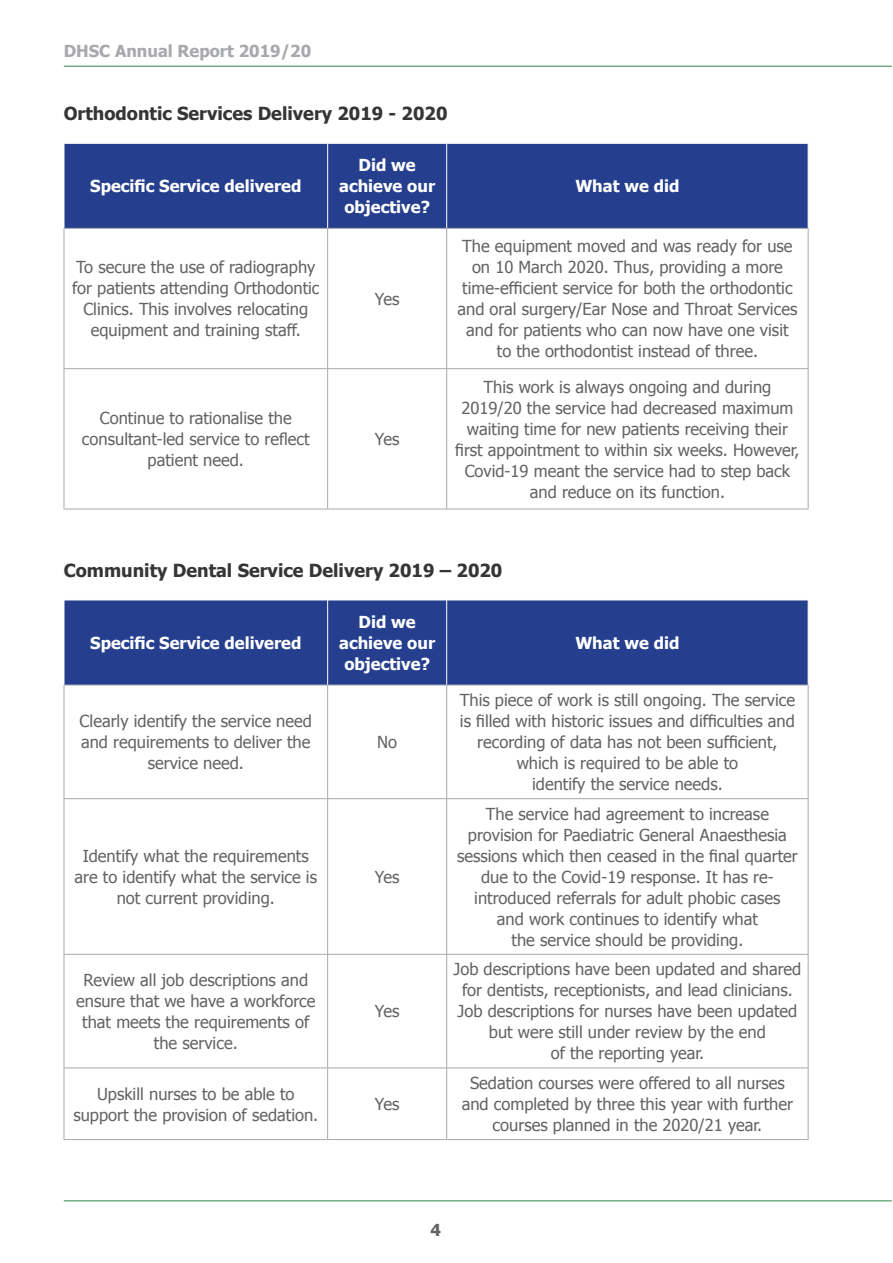
<style>
.page{position:relative;width:893px;height:1263px;background:#fff}
.page>*{position:absolute;margin:0;border:0;box-sizing:border-box;transform-origin:0 0}
.Black_Highlights{font:700 18px "Tahoma";color:#363536}
.Body_Text{font:16.5px/21px "Tahoma";color:#636366;text-align:center}
.Body_Text-2{font:700 16.5px/21px "Tahoma";color:#fff;text-align:center}
.t1{font:700 16.5px "Tahoma";color:#a8a9ad}
.t2{font:700 16.5px "Tahoma";color:#636366}
</style>
<div class="page">
<hr style="left:64px;top:66px;width:828px;height:1px;background:#3f8b55">
<hr style="left:64px;top:1200px;width:828px;height:1px;background:#3f8b55">
<div style="left:65px;top:144px;width:743px;height:84px;background:#253f8e"></div>
<hr style="left:327px;top:143px;width:1px;height:85px;background:#fff">
<hr style="left:446px;top:143px;width:1px;height:85px;background:#fff">
<hr style="left:64px;top:228px;width:264px;height:1px;background:#a8a9ad">
<hr style="left:64px;top:229px;width:1px;height:139px;background:#a8a9ad">
<hr style="left:328px;top:228px;width:119px;height:1px;background:#a8a9ad">
<hr style="left:327px;top:229px;width:1px;height:139px;background:#a8a9ad">
<hr style="left:447px;top:228px;width:361px;height:1px;background:#a8a9ad">
<hr style="left:446px;top:229px;width:1px;height:139px;background:#a8a9ad">
<hr style="left:808px;top:229px;width:1px;height:139px;background:#a8a9ad">
<hr style="left:64px;top:368px;width:264px;height:1px;background:#a8a9ad">
<hr style="left:64px;top:369px;width:1px;height:140px;background:#a8a9ad">
<hr style="left:328px;top:368px;width:119px;height:1px;background:#a8a9ad">
<hr style="left:327px;top:369px;width:1px;height:140px;background:#a8a9ad">
<hr style="left:447px;top:368px;width:361px;height:1px;background:#a8a9ad">
<hr style="left:446px;top:369px;width:1px;height:140px;background:#a8a9ad">
<hr style="left:808px;top:369px;width:1px;height:140px;background:#a8a9ad">
<hr style="left:64px;top:509px;width:264px;height:1px;background:#a8a9ad">
<hr style="left:328px;top:509px;width:119px;height:1px;background:#a8a9ad">
<hr style="left:447px;top:509px;width:361px;height:1px;background:#a8a9ad">
<div style="left:65px;top:601px;width:743px;height:84px;background:#253f8e"></div>
<hr style="left:327px;top:600px;width:1px;height:85px;background:#fff">
<hr style="left:446px;top:600px;width:1px;height:85px;background:#fff">
<hr style="left:64px;top:685px;width:264px;height:1px;background:#a8a9ad">
<hr style="left:64px;top:685px;width:1px;height:113px;background:#a8a9ad">
<hr style="left:328px;top:685px;width:119px;height:1px;background:#a8a9ad">
<hr style="left:327px;top:685px;width:1px;height:113px;background:#a8a9ad">
<hr style="left:447px;top:685px;width:361px;height:1px;background:#a8a9ad">
<hr style="left:446px;top:685px;width:1px;height:113px;background:#a8a9ad">
<hr style="left:808px;top:685px;width:1px;height:113px;background:#a8a9ad">
<hr style="left:64px;top:798px;width:264px;height:1px;background:#a8a9ad">
<hr style="left:64px;top:799px;width:1px;height:155px;background:#a8a9ad">
<hr style="left:328px;top:798px;width:119px;height:1px;background:#a8a9ad">
<hr style="left:327px;top:799px;width:1px;height:155px;background:#a8a9ad">
<hr style="left:447px;top:798px;width:361px;height:1px;background:#a8a9ad">
<hr style="left:446px;top:799px;width:1px;height:155px;background:#a8a9ad">
<hr style="left:808px;top:799px;width:1px;height:155px;background:#a8a9ad">
<hr style="left:64px;top:954px;width:264px;height:1px;background:#a8a9ad">
<hr style="left:64px;top:954px;width:1px;height:114px;background:#a8a9ad">
<hr style="left:328px;top:954px;width:119px;height:1px;background:#a8a9ad">
<hr style="left:327px;top:954px;width:1px;height:114px;background:#a8a9ad">
<hr style="left:447px;top:954px;width:361px;height:1px;background:#a8a9ad">
<hr style="left:446px;top:954px;width:1px;height:114px;background:#a8a9ad">
<hr style="left:808px;top:954px;width:1px;height:114px;background:#a8a9ad">
<hr style="left:64px;top:1068px;width:264px;height:1px;background:#a8a9ad">
<hr style="left:64px;top:1068px;width:1px;height:71px;background:#a8a9ad">
<hr style="left:328px;top:1068px;width:119px;height:1px;background:#a8a9ad">
<hr style="left:327px;top:1068px;width:1px;height:71px;background:#a8a9ad">
<hr style="left:447px;top:1068px;width:361px;height:1px;background:#a8a9ad">
<hr style="left:446px;top:1068px;width:1px;height:71px;background:#a8a9ad">
<hr style="left:808px;top:1068px;width:1px;height:71px;background:#a8a9ad">
<hr style="left:64px;top:1139px;width:264px;height:1px;background:#a8a9ad">
<hr style="left:328px;top:1139px;width:119px;height:1px;background:#a8a9ad">
<hr style="left:447px;top:1139px;width:361px;height:1px;background:#a8a9ad">
<p class="t1" style="left:64px;top:39px;width:249px">DHSC Annual Report 2019/20</p>
<p class="Black_Highlights" style="left:64px;top:101px;width:385px">Orthodontic Services Delivery 2019 - 2020</p>
<p class="Body_Text-2" style="left:90px;top:175px;width:213px">Specific Service delivered</p>
<p class="Body_Text" style="left:72px;top:256px;width:249px">To secure the use of radiography for patients attending Orthodontic Clinics. This involves relocating equipment and training staff.</p>
<p class="Body_Text" style="left:82px;top:407px;width:229px">Continue to rationalise the consultant-led service to reflect patient need.</p>
<p class="Body_Text-2" style="left:339px;top:154px;width:98px">Did we achieve our objective?</p>
<p class="Body_Text" style="left:375px;top:288px;width:26px">Yes</p>
<p class="Body_Text" style="left:375px;top:428px;width:26px">Yes</p>
<p class="Body_Text-2" style="left:575px;top:175px;width:106px">What we did</p>
<p class="Body_Text" style="left:457px;top:235px;width:341px">The equipment moved and was ready for use on 10 March 2020. Thus, providing a more time-efficient service for both the orthodontic and oral surgery/Ear Nose and Throat Services and for patients who can now have one visit to the orthodontist instead of three.</p>
<p class="Body_Text" style="left:455px;top:375px;width:346px">This work is always ongoing and during 2019/20 the service had decreased maximum waiting time for new patients receiving their first appointment to within six weeks. However, Covid-19 meant the service had to step back and reduce on its function.</p>
<p class="Black_Highlights" style="left:64px;top:558px;width:440px">Community Dental Service Delivery 2019 – 2020</p>
<p class="Body_Text-2" style="left:90px;top:631px;width:213px">Specific Service delivered</p>
<p class="Body_Text-2" style="left:339px;top:610px;width:98px">Did we achieve our objective?</p>
<p class="Body_Text-2" style="left:575px;top:631px;width:106px">What we did</p>
<p class="Body_Text" style="left:80px;top:710px;width:234px">Clearly identify the service need and requirements to deliver the service need.</p>
<p class="Body_Text" style="left:75px;top:844px;width:244px">Identify what the requirements are to identify what the service is not current providing.</p>
<p class="Body_Text" style="left:76px;top:969px;width:241px">Review all job descriptions and ensure that we have a workforce that meets the requirements of the service.</p>
<p class="Body_Text" style="left:377px;top:731px;width:21px">No</p>
<p class="Body_Text" style="left:375px;top:865px;width:26px">Yes</p>
<p class="Body_Text" style="left:375px;top:1000px;width:26px">Yes</p>
<p class="Body_Text" style="left:73px;top:1082px;width:246px">Upskill nurses to be able to support the provision of sedation.</p>
<p class="Body_Text" style="left:375px;top:1093px;width:26px">Yes</p>
<p class="Body_Text" style="left:460px;top:689px;width:337px">This piece of work is still ongoing. The service is filled with historic issues and difficulties and recording of data has not been sufficient, which is required to be able to<br>identify the service needs.</p>
<p class="Body_Text" style="left:457px;top:802px;width:342px">The service had agreement to increase provision for Paediatric General Anaesthesia sessions which then ceased in the final quarter due to the Covid-19 response. It has re&shy;introduced referrals for adult phobic cases<br>and work continues to identify what<br>the service should be providing.</p>
<p class="Body_Text" style="left:453px;top:958px;width:349px">Job descriptions have been updated and shared for dentists, receptionists, and lead clinicians.<br>Job descriptions for nurses have been updated but were still under review by the end<br>of the reporting year.</p>
<p class="Body_Text" style="left:462px;top:1072px;width:333px">Sedation courses were offered to all nurses and completed by three this year with further courses planned in the 2020/21 year.</p>
<p class="t2" style="left:431px;top:1218px;width:12px">4</p>
</div>
